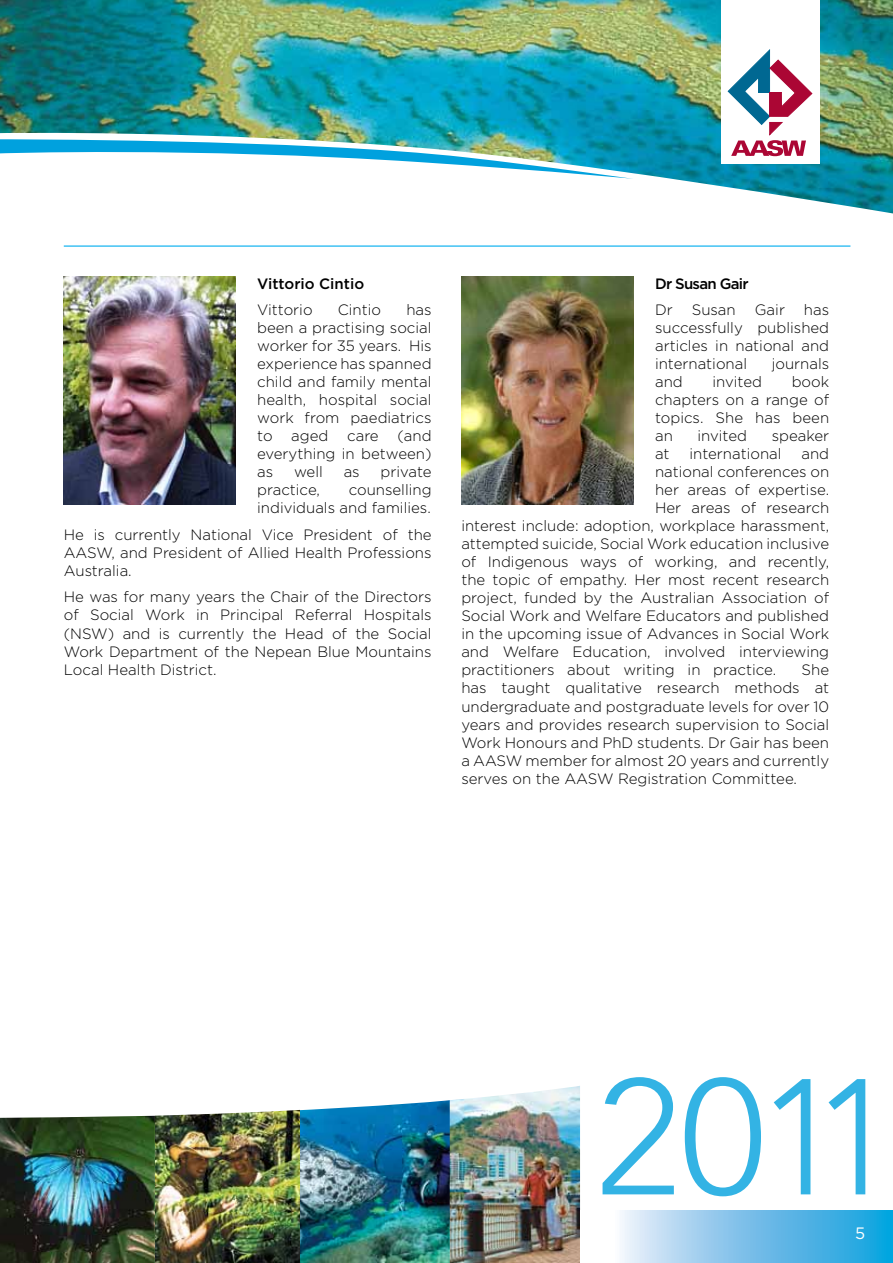
<style>
.page{position:relative;width:893px;height:1263px;background:#fff}
.page>*{position:absolute;margin:0;border:0;box-sizing:border-box;transform-origin:0 0}
.t1{font:16.5px "Gotham";color:#fff}
.t2{font:300 15px/18px "Gotham";color:#000;text-align:justify}
.t3{font:500 15px "Gotham";letter-spacing:-.01em;color:#000}
.t4{font:500 15px "Gotham";letter-spacing:-.05em;color:#000}
</style>
<div class="page">
<img style="left:450px;top:1086px;width:130px;height:177px">
<svg style="left:603px;top:1077px;width:262px;height:119px"></svg>
<div style="left:580px;top:1210px;width:313px;height:53px;background:linear-gradient(to right,#fffcfe,#0598db)"></div>
<hr style="left:64px;top:245px;width:786px;height:2px;background:#00aeef">
<img style="left:0;top:0;width:893px;height:213px">
<svg style="left:0;top:139px;width:634px;height:40px"></svg>
<div style="left:721px;top:0;width:98px;height:163px;background:#fff"></div>
<svg style="left:728px;top:50px;width:84px;height:106px"></svg>
<img style="left:300px;top:1100px;width:150px;height:163px">
<img style="left:155px;top:1110px;width:145px;height:153px">
<img style="left:0;top:1116px;width:155px;height:147px">
<img style="left:64px;top:277px;width:172px;height:228px">
<img style="left:462px;top:277px;width:172px;height:228px">
<p class="t3" style="left:257px;top:275px;width:108px">Vittorio Cintio</p>
<p class="t2" style="left:257px;top:301px;width:57px">Vittorio</p>
<p class="t2" style="left:338px;top:301px;width:45px">Cintio</p>
<p class="t2" style="left:257px;top:301px;width:176px;text-indent:149px">has been a practising social worker for 35 years. His experience has spanned child and family mental health, hospital social work from paediatrics to aged care (and everything in between) as</p>
<p class="t2" style="left:294px;top:463px;width:30px">well</p>
<p class="t2" style="left:344px;top:463px;width:18px">as</p>
<p class="t2" style="left:381px;top:463px;width:53px">private</p>
<p class="t2" style="left:257px;top:481px;width:64px">practice,</p>
<p class="t2" style="left:257px;top:481px;width:176px;text-align:right">counselling<br>individuals and families.</p>
<p class="t2" style="left:64px;top:525px;width:369px">He is currently National Vice President of the AASW, and President of Allied Health Professions Australia.</p>
<p class="t2" style="left:64px;top:588px;width:369px">He was for many years the Chair of the Directors of Social Work in Principal Referral Hospitals (NSW) and is currently the Head of the Social Work Department of the Nepean Blue Mountains Local Health District.</p>
<p class="t4" style="left:655px;top:275px;width:95px">Dr Susan Gair</p>
<p class="t2" style="left:655px;top:301px;width:19px">Dr</p>
<p class="t2" style="left:692px;top:301px;width:46px">Susan</p>
<p class="t2" style="left:755px;top:301px;width:32px">Gair</p>
<p class="t2" style="left:655px;top:301px;width:176px;text-indent:149px">has successfully published articles in national and international</p>
<p class="t2" style="left:772px;top:355px;width:59px">journals</p>
<p class="t2" style="left:655px;top:373px;width:176px;text-indent:137px">book chapters on a range of topics. She has been an</p>
<p class="t2" style="left:655px;top:373px;width:29px">and</p>
<p class="t2" style="left:712px;top:373px;width:51px">invited</p>
<p class="t2" style="left:697px;top:427px;width:51px">invited</p>
<p class="t2" style="left:772px;top:427px;width:59px">speaker</p>
<p class="t2" style="left:655px;top:445px;width:16px">at</p>
<p class="t2" style="left:689px;top:445px;width:94px">international</p>
<p class="t2" style="left:801px;top:445px;width:29px">and</p>
<p class="t2" style="left:655px;top:463px;width:176px">national conferences on</p>
<p class="t2" style="left:655px;top:481px;width:176px">her areas of expertise.</p>
<p class="t2" style="left:655px;top:499px;width:176px">Her areas of research</p>
<p class="t2" style="left:461px;top:517px;width:369px">interest include: adoption, workplace harassment,</p>
<p class="t2" style="left:461px;top:535px;width:369px">attempted suicide, Social Work education inclusive</p>
<p class="t2" style="left:461px;top:553px;width:369px">of Indigenous ways of working, and recently,</p>
<p class="t2" style="left:461px;top:571px;width:369px">the topic of empathy. Her most recent research</p>
<p class="t2" style="left:461px;top:589px;width:369px">project, funded by the Australian Association of</p>
<p class="t2" style="left:461px;top:607px;width:369px">Social Work and Welfare Educators and published</p>
<p class="t2" style="left:461px;top:625px;width:369px">in the upcoming issue of Advances in Social Work</p>
<p class="t2" style="left:461px;top:643px;width:369px">and Welfare Education, involved interviewing</p>
<p class="t2" style="left:461px;top:661px;width:316px">practitioners about writing in practice.</p>
<p class="t2" style="left:461px;top:661px;width:369px;text-indent:340px">She has taught qualitative research methods at undergraduate and postgraduate levels for over 10 years and provides research supervision to Social Work Honours and PhD students. Dr Gair has been a AASW member for almost 20 years and currently serves on the AASW Registration Committee.</p>
<p class="t1" style="left:855px;top:1224px;width:12px">5</p>
</div>
